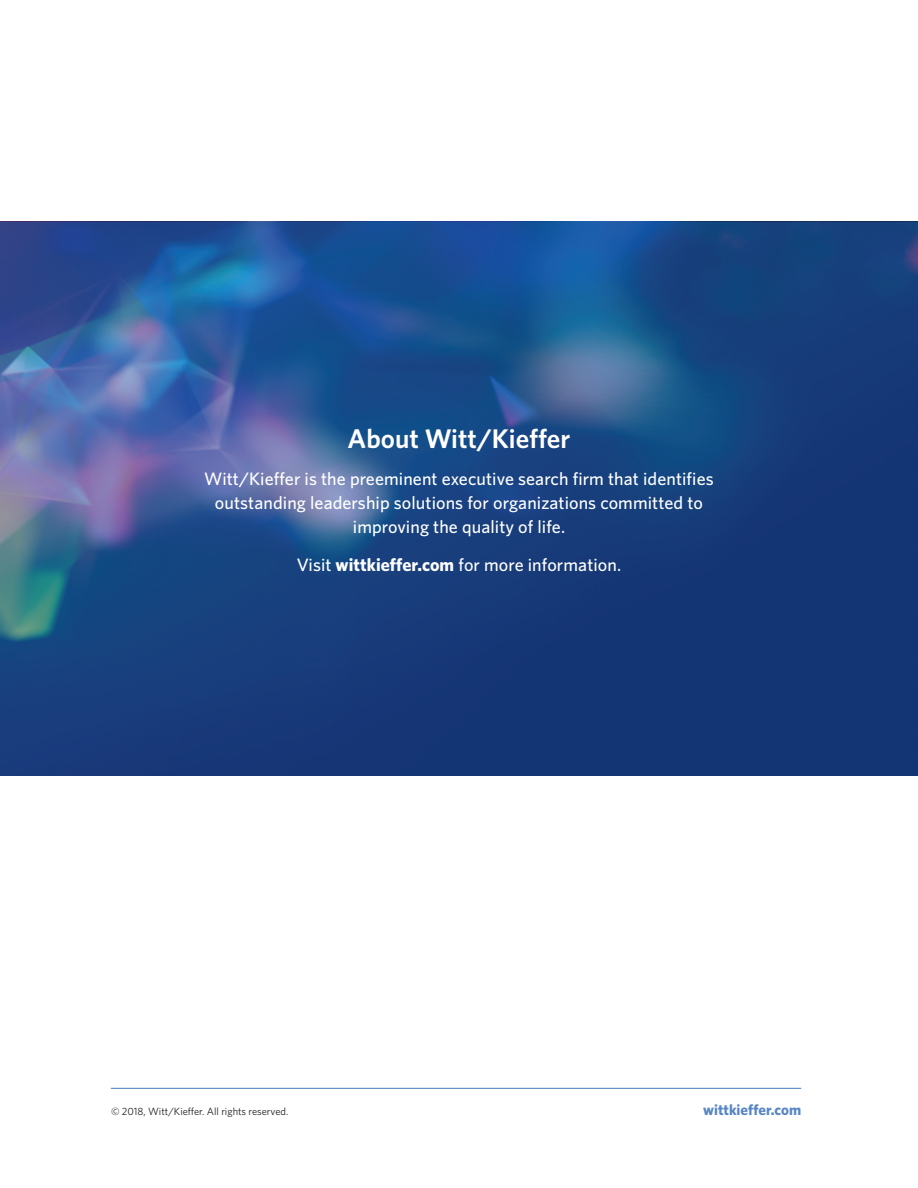
<style>
.page{position:relative;width:918px;height:1188px;background:#fff}
.page>*{position:absolute;margin:0;border:0;box-sizing:border-box;transform-origin:0 0}
.t1{font:600 27px "Whitney";color:#fff}
.t2{font:500 18px/24px "Whitney";letter-spacing:.005em;color:#fff;text-align:center}
.t3{font:700 15px "Whitney";color:#5786c5}
.t4{font:10.5px "Whitney";color:#231f20}
.s1{font-weight:700}
</style>
<div class="page">
<hr style="left:111px;top:1088px;width:690px;height:1px;background:#5786c5">
<svg style="left:0;top:222px;width:918px;height:553px;background:#214986"></svg>
<h1 class="t1" style="left:348px;top:420px;width:224px">About Witt/Kieffer</h1>
<p class="t2" style="left:204px;top:467px;width:511px">Witt/Kieffer is the preeminent executive search firm that identifies outstanding leadership solutions for organizations committed to improving the quality of life.</p>
<p class="t2" style="left:297px;top:552px;width:326px">Visit <span class="s1">wittkieffer.com</span> for more information.</p>
<p class="t4" style="left:111px;top:1105px;width:179px">© 2018, Witt/Kieffer. All rights reserved.</p>
<p class="t3" style="left:703px;top:1100px;width:99px">wittkieffer.com</p>
</div>
